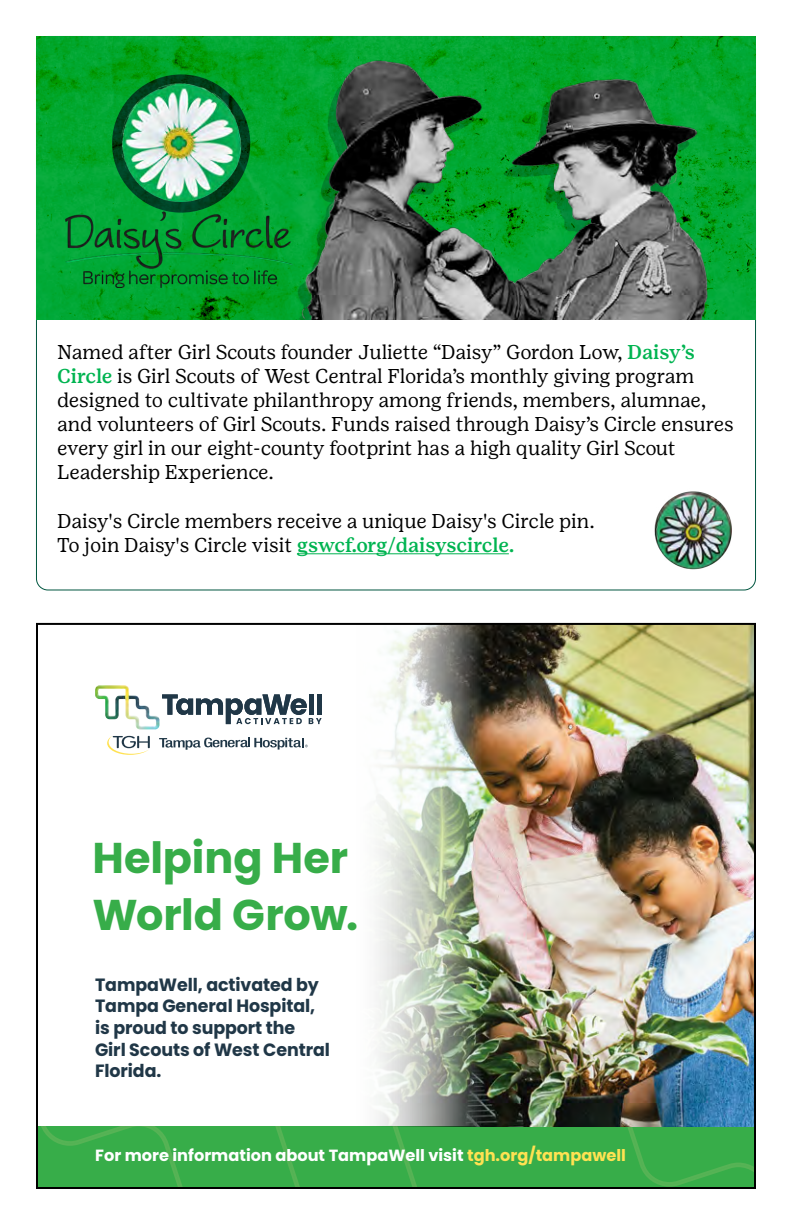
<style>
.page{position:relative;width:792px;height:1224px;background:#fff}
.page>*{position:absolute;margin:0;border:0;box-sizing:border-box;transform-origin:0 0}
.t1{font:700 43px/56.6px "Poppins";letter-spacing:-.005em;color:#37ad49}
.t2{font:20px/24px "Girl Scout Text";letter-spacing:-.005em;color:#000}
.t3{font:700 17.8px/21.8px "Poppins";letter-spacing:-.005em;color:#203747}
.t4{font:700 16.2px "Poppins";color:#fff}
.s1{font-weight:500;color:#00b451}
.s2{color:#ffe252}
</style>
<div class="page">
<img style="left:36px;top:36px;width:720px;height:283px">
<img style="left:299px;top:52px;width:415px;height:267px">
<img style="left:65px;top:83px;width:228px;height:205px">
<hr style="left:297px;top:553px;width:212px;height:1px;background:#00b451">
<img style="left:654px;top:491px;width:78px;height:79px">
<div style="left:39px;top:1127px;width:714px;height:59px;background:#37ad49"></div>
<svg style="left:107px;top:736px;width:43px;height:19px"></svg>
<svg style="left:159px;top:738px;width:149px;height:12px"></svg>
<svg style="left:162px;top:694px;width:160px;height:30px"></svg>
<img style="left:95px;top:685px;width:64px;height:44px">
<img style="left:349px;top:626px;width:404px;height:501px">
<p class="t2" style="left:57px;top:340px;width:678px">Named after Girl Scouts founder Juliette “Daisy” Gordon Low, <span class="s1">Daisy’s Circle</span> is Girl Scouts of West Central Florida’s monthly giving program designed to cultivate philanthropy among friends, members, alumnae, and volunteers of Girl Scouts. Funds raised through Daisy’s Circle ensures every girl in our eight-county footprint has a high quality Girl Scout Leadership Experience.</p>
<p class="t2" style="left:57px;top:509px;width:539px">Daisy's Circle members receive a unique Daisy's Circle pin.<br>To join Daisy's Circle visit <span class="s1">gswcf.org/daisyscircle.</span></p>
<h1 class="t1" style="left:92px;top:830px;width:268px">Helping Her<br>World Grow.</h1>
<p class="t3" style="left:95px;top:974px;width:236px">TampaWell, activated by<br>Tampa General Hospital, is proud to support the<br>Girl Scouts of West Central<br>Florida.</p>
<p class="t4" style="left:95px;top:1145px;width:532px">For more information about TampaWell visit <span class="s2">tgh.org/tampawell</span></p>
</div>
